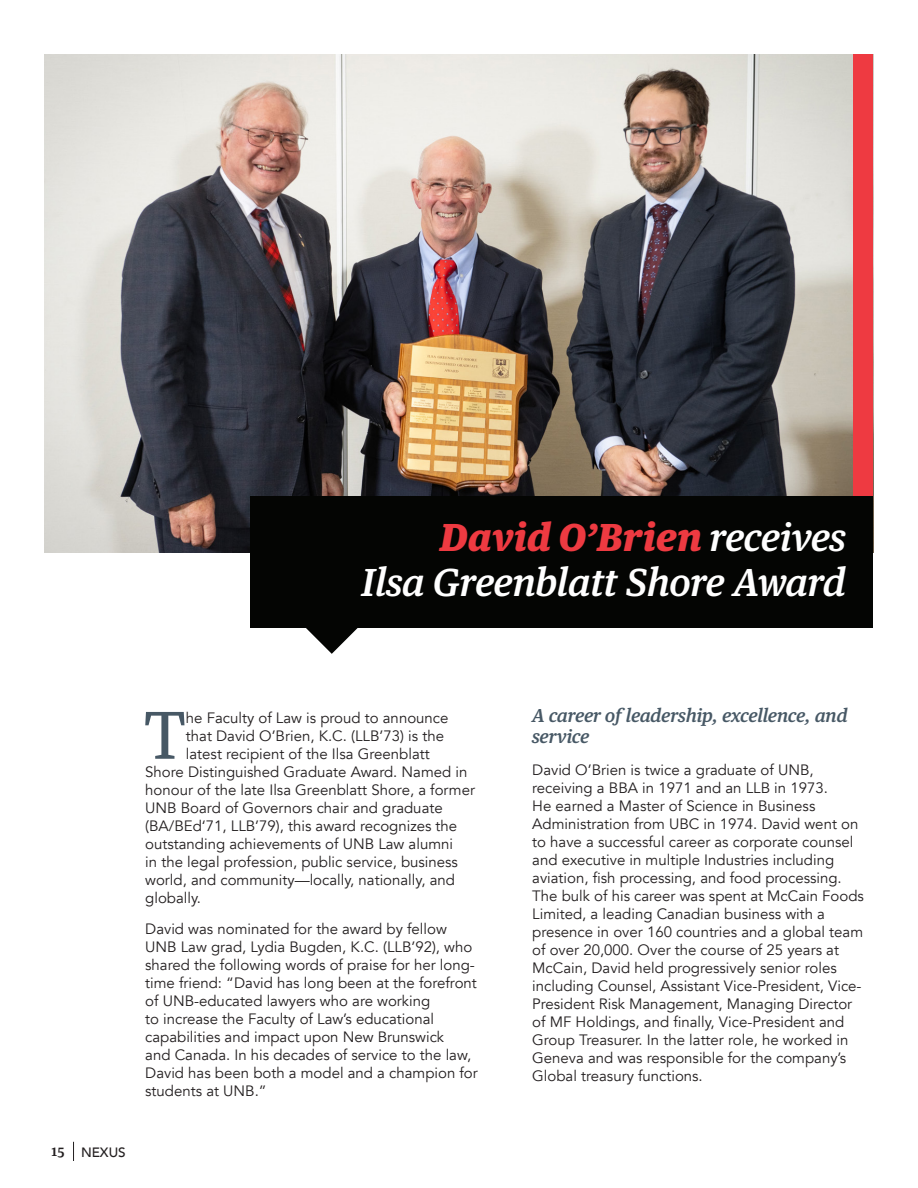
<style>
.page{position:relative;width:918px;height:1188px;background:#fff}
.page>*{position:absolute;margin:0;border:0;box-sizing:border-box;transform-origin:0 0}
.t1{font:64.95px "Guardian Text Egyp";color:#475865}
.t2{font:italic 500 37.5px "Guardian Text Egyp";color:#fff}
.t3{font:italic 900 37.5px "Guardian Text Egyp";letter-spacing:.005em;color:#ee3a41}
.t4{font:italic 500 18px/21.6px "Guardian Text Egyp";color:#475865}
.t5{font:15px/18px "Avenir";color:#231f20}
.t6{font:500 13.5px "Avenir";color:#231f20}
.t7{font:500 13.5px "Guardian Text Egyp";color:#231f20}
.s1{font-weight:500;color:#fff}
</style>
<div class="page">
<img style="left:45px;top:54px;width:808px;height:498px">
<svg style="left:73px;top:1142px;width:1px;height:19px"></svg>
<svg style="left:306px;top:628px;width:52px;height:26px"></svg>
<div style="left:853px;top:54px;width:20px;height:498px;background:#ee3a41"></div>
<div style="left:251px;top:497px;width:622px;height:131px;background:#040503"></div>
<p class="t3" style="left:440px;top:507px;width:407px">David O’Brien <span class="s1">receives</span></p>
<p class="t2" style="left:362px;top:552px;width:486px">Ilsa Greenblatt Shore Award</p>
<p class="t7" style="left:52px;top:1140px;width:15px">15</p>
<p class="t6" style="left:81px;top:1140px;width:46px">NEXUS</p>
<p class="t1" style="left:144px;top:681px;width:44px">T</p>
<p class="t5" style="left:186px;top:709px;width:264px">he Faculty of Law is proud to announce</p>
<p class="t5" style="left:186px;top:727px;width:260px">that David O’Brien, K.C. (LLB’73) is the</p>
<p class="t5" style="left:186px;top:745px;width:245px">latest recipient of the Ilsa Greenblatt</p>
<p class="t5" style="left:145px;top:763px;width:324px">Shore Distinguished Graduate Award. Named in</p>
<p class="t5" style="left:145px;top:781px;width:331px">honour of the late Ilsa Greenblatt Shore, a former</p>
<p class="t5" style="left:145px;top:799px;width:299px">UNB Board of Governors chair and graduate</p>
<p class="t5" style="left:145px;top:817px;width:314px">(BA/BEd‘71, LLB’79), this award recognizes the</p>
<p class="t5" style="left:145px;top:835px;width:309px">outstanding achievements of UNB Law alumni</p>
<p class="t5" style="left:145px;top:853px;width:314px">in the legal profession, public service, business</p>
<p class="t5" style="left:145px;top:871px;width:311px">world, and community—locally, nationally, and</p>
<p class="t5" style="left:145px;top:889px;width:57px">globally.</p>
<p class="t5" style="left:145px;top:920px;width:334px">David was nominated for the award by fellow UNB Law grad, Lydia Bugden, K.C. (LLB’92), who shared the following words of praise for her long&shy;time friend: “David has long been at the forefront of UNB-educated lawyers who are working<br>to increase the Faculty of Law’s educational capabilities and impact upon New Brunswick<br>and Canada. In his decades of service to the law, David has been both a model and a champion for students at UNB.”</p>
<p class="t4" style="left:532px;top:703px;width:317px">A career of leadership, excellence, and service</p>
<p class="t5" style="left:532px;top:761px;width:333px">David O’Brien is twice a graduate of UNB, receiving a BBA in 1971 and an LLB in 1973.<br>He earned a Master of Science in Business Administration from UBC in 1974. David went on to have a successful career as corporate counsel and executive in multiple Industries including aviation, fish processing, and food processing.<br>The bulk of his career was spent at McCain Foods Limited, a leading Canadian business with a presence in over 160 countries and a global team of over 20,000. Over the course of 25 years at McCain, David held progressively senior roles including Counsel, Assistant Vice-President, Vice-President Risk Management, Managing Director of MF Holdings, and finally, Vice-President and Group Treasurer. In the latter role, he worked in Geneva and was responsible for the company’s Global treasury functions.</p>
</div>
